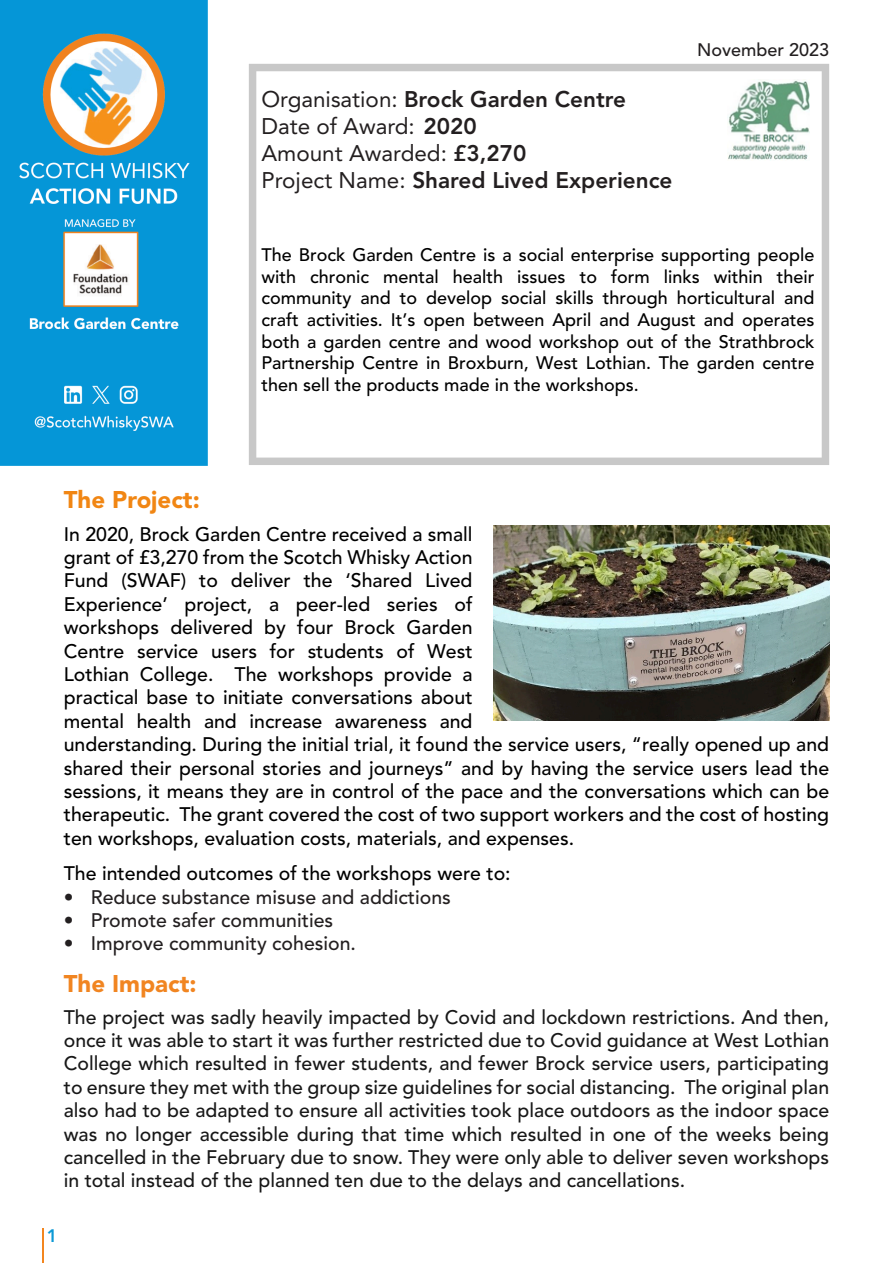
<style>
.page{position:relative;width:893px;height:1263px;background:#fff}
.page>*{position:absolute;margin:0;border:0;box-sizing:border-box;transform-origin:0 0}
.t1{font:900 24px "Avenir LT Pro";color:#f18613}
.t2{font:900 24px "Avenir LT Pro";color:#f18521}
.t3{font:22.5px/27px "Avenir LT Pro";color:#231f20}
.t4{font:500 19.5px/23.4px "Avenir LT Pro";color:#000}
.t5{font:500 19.5px/23.4px "Avenir LT Pro";color:#181818;text-align:justify}
.t6{font:500 19.5px "Avenir LT Pro";color:#231f20}
.t7{font:500 18px/21.6px "Avenir LT Pro";color:#000;text-align:justify}
.t8{font:500 18px "Avenir LT Pro";color:#231f20}
.t9{font:800 18px "Avenir LT Pro";color:#0c99d5}
.s1{font-weight:800}
</style>
<div class="page">
<hr style="left:43px;top:1228px;width:1px;height:35px;background:#f3861f">
<img style="left:0;top:0;width:207px;height:465px">
<svg style="left:249px;top:64px;width:580px;height:401px"></svg>
<img style="left:728px;top:80px;width:81px;height:81px">
<img style="left:494px;top:526px;width:335px;height:194px">
<p class="t3" style="left:261px;top:87px;width:413px">Organisation: <span class="s1">Brock Garden Centre<br></span>Date of Award: <span class="s1">2020<br></span>Amount Awarded: <span class="s1">£3,270<br></span>Project Name: <span class="s1">Shared Lived Experience</span></p>
<p class="t8" style="left:697px;top:42px;width:134px">November 2023</p>
<p class="t7" style="left:261px;top:246px;width:555px">The Brock Garden Centre is a social enterprise supporting people with chronic mental health issues to form links within their community and to develop social skills through horticultural and craft activities. It’s open between April and August and operates both a garden centre and wood workshop out of the Strathbrock Partnership Centre in Broxburn, West Lothian. The garden centre then sell the products made in the workshops.</p>
<p class="t1" style="left:64px;top:489px;width:137px">The Project:</p>
<p class="t4" style="left:64px;top:524px;width:767px">In 2020, Brock Garden Centre received a small<br>grant of £3,270 from the Scotch Whisky Action<br>Fund (SWAF) to deliver the ‘Shared Lived<br>Experience’ project, a peer-led series of<br>workshops delivered by four Brock Garden<br>Centre service users for students of West<br>Lothian College. The workshops provide a<br>practical base to initiate conversations about<br>mental health and increase awareness and<br>understanding. During the initial trial, it found the service users, “really opened up and shared their personal stories and journeys” and by having the service users lead the sessions, it means they are in control of the pace and the conversations which can be therapeutic. The grant covered the cost of two support workers and the cost of hosting ten workshops, evaluation costs, materials, and expenses.</p>
<p class="t4" style="left:64px;top:863px;width:448px">The intended outcomes of the workshops were to:</p>
<p class="t6" style="left:64px;top:889px;width:389px">• Reduce substance misuse and addictions</p>
<p class="t6" style="left:64px;top:912px;width:271px">• Promote safer communities</p>
<p class="t6" style="left:64px;top:936px;width:294px">• Improve community cohesion.</p>
<p class="t2" style="left:64px;top:974px;width:134px">The Impact:</p>
<p class="t5" style="left:64px;top:1007px;width:767px">The project was sadly heavily impacted by Covid and lockdown restrictions. And then, once it was able to start it was further restricted due to Covid guidance at West Lothian College which resulted in fewer students, and fewer Brock service users, participating to ensure they met with the group size guidelines for social distancing. The original plan also had to be adapted to ensure all activities took place outdoors as the indoor space was no longer accessible during that time which resulted in one of the weeks being cancelled in the February due to snow. They were only able to deliver seven workshops in total instead of the planned ten due to the delays and cancellations.</p>
<p class="t9" style="left:47px;top:1228px;width:12px">1</p>
</div>
